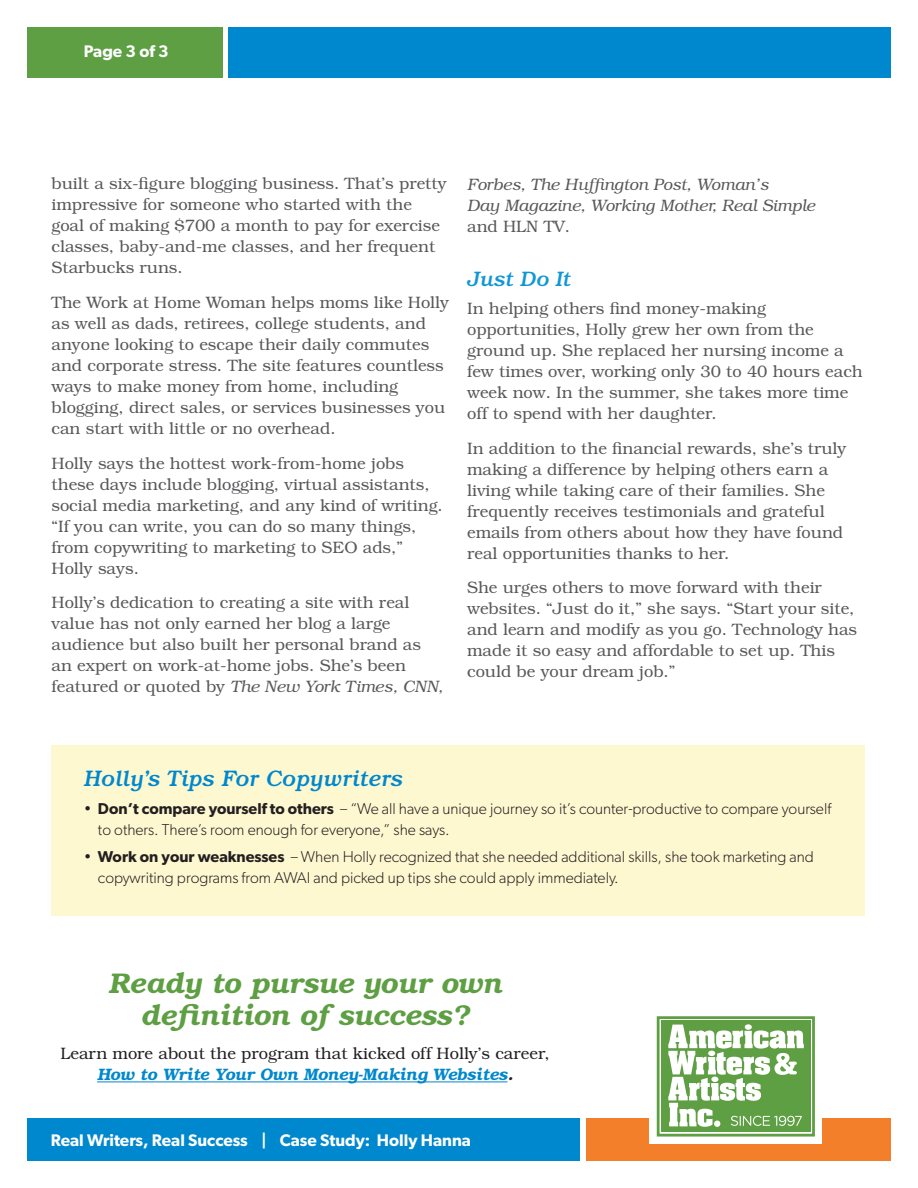
<style>
.page{position:relative;width:918px;height:1188px;background:#fff}
.page>*{position:absolute;margin:0;border:0;box-sizing:border-box;transform-origin:0 0}
.t1{font:italic 600 28.5px/31.5px "Bookman";color:#5e9f43;text-align:center}
.t2{font:italic 500 22.5px "Bookman";color:#0088ce}
.t3{font:italic 500 21px "Bookman";color:#1097d6}
.t4{font:600 16.8px "Gibson";color:#fff}
.t5{font:300 16.5px/21px "Bookman";color:#57585a}
.t6{font:300 16.5px/21px "Bookman";color:#231f20;text-align:center}
.t7{font:italic 300 16.5px/21px "Bookman";color:#57585a}
.t8{font:300 15.75px/21px "Gibson";color:#231f20}
.s1{font-style:italic}
.s2{font-weight:600}
.s3{font-weight:600;font-style:italic;color:#0088ce}
.s4{font-weight:600;font-style:italic}
</style>
<div class="page">
<div style="left:229px;top:27px;width:662px;height:51px;background:#0088ce"></div>
<div style="left:586px;top:1119px;width:305px;height:42px;background:#f47f2a"></div>
<div style="left:27px;top:1119px;width:553px;height:42px;background:#0088ce"></div>
<div style="left:649px;top:1009px;width:173px;height:135px;background:#fff"></div>
<svg style="left:656px;top:1016px;width:159px;height:121px"></svg>
<div style="left:27px;top:27px;width:195px;height:51px;background:#5e9f43"></div>
<div style="left:52px;top:745px;width:813px;height:171px;background:#fef8d1"></div>
<hr style="left:97px;top:1081px;width:410px;height:1px;background:#0088ce">
<p class="t4" style="left:84px;top:42px;width:86px">Page 3 of 3</p>
<p class="t5" style="left:52px;top:174px;width:397px">built a six-figure blogging business. That’s pretty impressive for someone who started with the goal of making $700 a month to pay for exercise classes, baby-and-me classes, and her frequent Starbucks runs.</p>
<p class="t5" style="left:52px;top:292px;width:399px">The Work at Home Woman helps moms like Holly as well as dads, retirees, college students, and anyone looking to escape their daily commutes and corporate stress. The site features countless ways to make money from home, including blogging, direct sales, or services businesses you can start with little or no overhead.</p>
<p class="t5" style="left:52px;top:453px;width:393px">Holly says the hottest work-from-home jobs these days include blogging, virtual assistants, social media marketing, and any kind of writing. “If you can write, you can do so many things, from copywriting to marketing to SEO ads,” Holly says.</p>
<p class="t5" style="left:52px;top:592px;width:393px">Holly’s dedication to creating a site with real value has not only earned her blog a large audience but also built her personal brand as an expert on work-at-home jobs. She’s been featured or quoted by <span class="s1">The New York Times, CNN,</span></p>
<p class="t7" style="left:467px;top:174px;width:350px">Forbes, The Huffington Post, Woman’s<br>Day Magazine, Working Mother, Real Simple</p>
<p class="t5" style="left:467px;top:216px;width:104px">and HLN TV.</p>
<p class="t3" style="left:467px;top:267px;width:105px">Just Do It</p>
<p class="t5" style="left:467px;top:298px;width:397px">In helping others find money-making opportunities, Holly grew her own from the ground up. She replaced her nursing income a few times over, working only 30 to 40 hours each week now. In the summer, she takes more time off to spend with her daughter.</p>
<p class="t5" style="left:467px;top:438px;width:381px">In addition to the financial rewards, she’s truly making a difference by helping others earn a living while taking care of their families. She frequently receives testimonials and grateful emails from others about how they have found real opportunities thanks to her.</p>
<p class="t5" style="left:467px;top:577px;width:392px">She urges others to move forward with their websites. “Just do it,” she says. “Start your site, and learn and modify as you go. Technology has made it so easy and affordable to set up. This could be your dream job.”</p>
<h2 class="t2" style="left:84px;top:765px;width:321px">Holly’s Tips For Copywriters</h2>
<p class="t8" style="left:98px;top:798px;width:735px;text-indent:-14px">• <span class="s2">Don’t compare yourself to others</span> – “We all have a unique journey so it’s counter-productive to compare yourself to others. There’s room enough for everyone,” she says.</p>
<p class="t8" style="left:98px;top:846px;width:718px;text-indent:-14px">• <span class="s2">Work on your weaknesses</span> – When Holly recognized that she needed additional skills, she took marketing and copywriting programs from AWAI and picked up tips she could apply immediately.</p>
<h1 class="t1" style="left:108px;top:968px;width:395px">Ready to pursue your own definition of success?</h1>
<p class="t6" style="left:61px;top:1043px;width:491px">Learn more about the program that kicked off Holly’s career,<br><span class="s3">How to Write Your Own Money-Making Websites</span><span class="s4">.</span></p>
<p class="t4" style="left:51px;top:1130px;width:422px">Real Writers, Real Success | Case Study: Holly Hanna</p>
</div>
